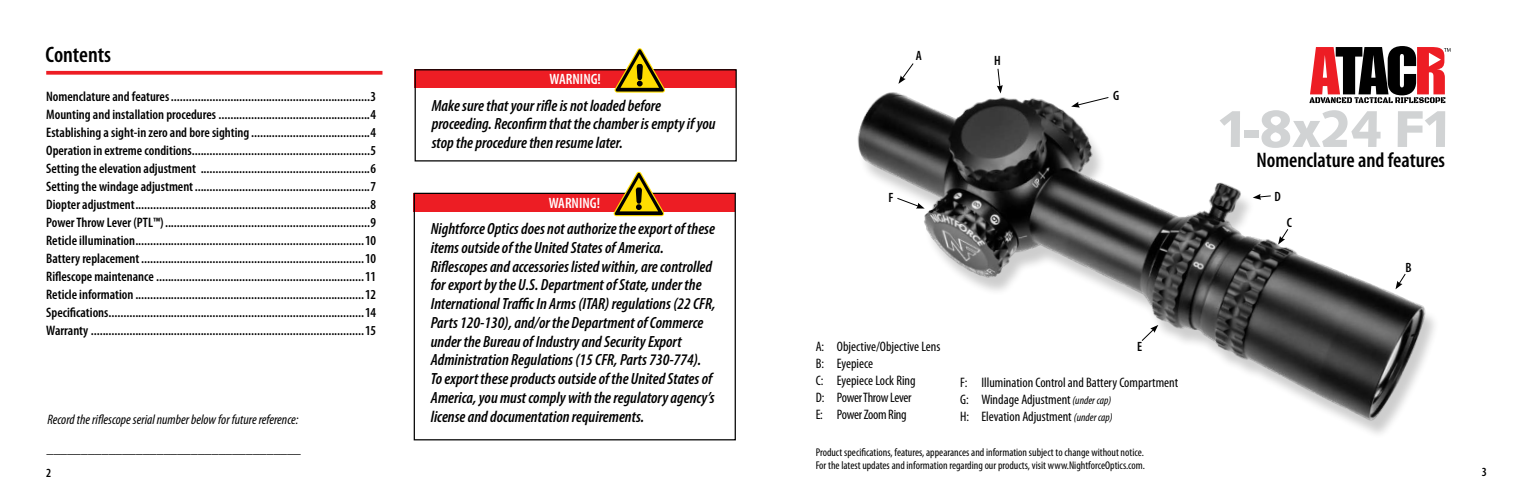
<style>
.page{position:relative;width:1530px;height:495px;background:#fff}
.page>*{position:absolute;margin:0;border:0;box-sizing:border-box;transform-origin:0 0}
.t1{font:900 51.62px "Syntax";letter-spacing:-.04em;color:#d1d3d4}
.t2{font:600 condensed 22.5px "Myriad Pro";letter-spacing:-.005em;color:#000}
.t3{font:600 condensed 21.12px "Myriad Pro";color:#000}
.t4{font:italic 600 condensed 16.25px/18.8px "Myriad Pro";color:#000}
.t5{font:600 condensed 15px "Myriad Pro";color:#fff}
.t6{font:600 condensed 13.75px/18px "Myriad Pro";color:#000;text-align:justify}
.t7{font:condensed 13.75px/17px "Myriad Pro";color:#000}
.t8{font:italic condensed 13.75px/28.8px "Myriad Pro";color:#000}
.t9{font:600 condensed 13.5px "Myriad Pro";color:#000}
.t10{font:600 condensed 12.5px "Myriad Pro";color:#000}
.t11{font:condensed 11.25px/12.5px "Myriad Pro";color:#000}
.s1{font-style:italic;font-size:11.25px}
</style>
<div class="page">
<img style="left:857px;top:85px;width:577px;height:349px">
<div style="left:415px;top:69px;width:321px;height:19px;background:#ed1d24"></div>
<div style="left:415px;top:69px;width:322px;height:93px;border:1px solid #000"></div>
<svg style="left:614px;top:48px;width:51px;height:45px"></svg>
<div style="left:414px;top:193px;width:321px;height:19px;background:#ed1d24"></div>
<div style="left:414px;top:193px;width:322px;height:247px;border:1px solid #000"></div>
<svg style="left:614px;top:172px;width:50px;height:44px"></svg>
<svg style="left:898px;top:63px;width:16px;height:21px"></svg>
<svg style="left:1396px;top:273px;width:11px;height:16px"></svg>
<svg style="left:1278px;top:228px;width:11px;height:17px"></svg>
<svg style="left:1141px;top:325px;width:17px;height:17px"></svg>
<svg style="left:896px;top:197px;width:29px;height:12px"></svg>
<svg style="left:1071px;top:96px;width:39px;height:12px"></svg>
<svg style="left:997px;top:68px;width:6px;height:26px"></svg>
<svg style="left:1253px;top:194px;width:19px;height:6px"></svg>
<svg style="left:46px;top:71px;width:336px;height:4px"></svg>
<svg style="left:1309px;top:46px;width:142px;height:57px"></svg>
<h2 class="t2" style="left:46px;top:41px;width:67px">Contents</h2>
<p class="t5" style="left:550px;top:70px;width:53px">WARNING!</p>
<p class="t9" style="left:916px;top:48px;width:8px">A</p>
<p class="t9" style="left:994px;top:53px;width:8px">H</p>
<p class="t6" style="left:46px;top:87px;width:332px">Nomenclature and features...................................................................3<br>Mounting and installation procedures ...................................................4<br>Establishing a sight-in zero and bore sighting ........................................4<br>Operation in extreme conditions............................................................5<br>Setting the elevation adjustment .........................................................6<br>Setting the windage adjustment...........................................................7<br>Diopter adjustment...............................................................................8<br>Power Throw Lever (PTL™).....................................................................9<br>Reticle illumination.............................................................................10<br>Battery replacement...........................................................................10<br>Riflescope maintenance ......................................................................11<br>Reticle information .............................................................................12<br>Specifications......................................................................................14<br>Warranty ............................................................................................15</p>
<p class="t9" style="left:1113px;top:88px;width:8px">G</p>
<p class="t4" style="left:432px;top:95px;width:285px">Make sure that your rifle is not loaded before proceeding. Reconfirm that the chamber is empty if you stop the procedure then resume later.</p>
<h1 class="t1" style="left:1216px;top:98px;width:240px">1-8x24 F1</h1>
<h3 class="t3" style="left:1256px;top:147px;width:190px">Nomenclature and features</h3>
<p class="t9" style="left:1275px;top:188px;width:8px">D</p>
<p class="t9" style="left:888px;top:189px;width:7px">F</p>
<p class="t5" style="left:549px;top:193px;width:53px">WARNING!</p>
<p class="t9" style="left:1287px;top:214px;width:7px">C</p>
<p class="t4" style="left:431px;top:219px;width:286px">Nightforce Optics does not authorize the export of these items outside of the United States of America.<br>Riflescopes and accessories listed within, are controlled for export by the U.S. Department of State, under the International Traffic In Arms (ITAR) regulations (22 CFR, Parts 120-130), and/or the Department of Commerce under the Bureau of Industry and Security Export Administration Regulations (15 CFR, Parts 730-774).<br>To export these products outside of the United States of America, you must comply with the regulatory agency’s license and documentation requirements.</p>
<p class="t9" style="left:1406px;top:259px;width:8px">B</p>
<p class="t7" style="left:816px;top:338px;width:126px">A: Objective/Objective Lens<br>B: Eyepiece<br>C: Eyepiece Lock Ring<br>D: Power Throw Lever<br>E: Power Zoom Ring</p>
<p class="t9" style="left:1137px;top:338px;width:7px">E</p>
<p class="t7" style="left:960px;top:374px;width:220px">F: Illumination Control and Battery Compartment<br>G: Windage Adjustment <span class="s1">(under cap)<br></span>H: Elevation Adjustment <span class="s1">(under cap)</span></p>
<p class="t8" style="left:47px;top:405px;width:256px">Record the riflescope serial number below for future reference: _____________________________________</p>
<p class="t11" style="left:816px;top:446px;width:331px">Product specifications, features, appearances and information subject to change without notice.<br>For the latest updates and information regarding our products, visit www.NightforceOptics.com.</p>
<p class="t10" style="left:46px;top:465px;width:7px">2</p>
<p class="t10" style="left:1482px;top:464px;width:7px">3</p>
</div>
